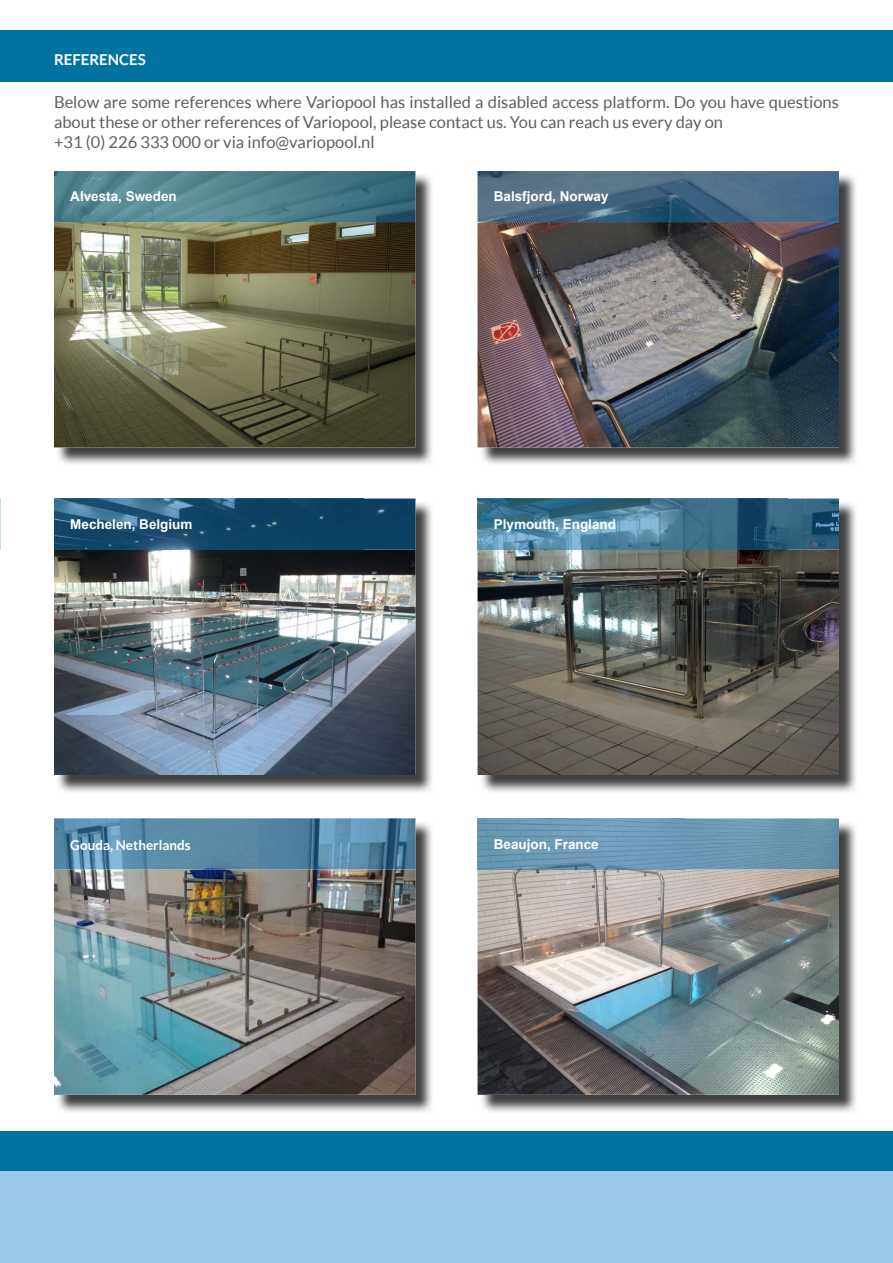
<style>
.page{position:relative;width:893px;height:1263px;background:#fff}
.page>*{position:absolute;margin:0;border:0;box-sizing:border-box;transform-origin:0 0}
.t1{font:16.5px/19.8px "Lato";color:#5f5e5e}
.t2{font:700 15px "Lato";color:#fffffe}
.t3{font:700 13.5px "Arial";color:#fffffe}
.t4{font:700 13.5px "Lato";color:#fffffe}
</style>
<div class="page">
<div style="left:0;top:1132px;width:893px;height:40px;background:#0073a3"></div>
<div style="left:0;top:1172px;width:893px;height:91px;background:#99c7e6"></div>
<div style="left:0;top:31px;width:893px;height:51px;background:#0073a3"></div>
<img style="left:482px;top:823px;width:374px;height:289px">
<img style="left:477px;top:869px;width:362px;height:226px">
<img style="left:477px;top:818px;width:362px;height:51px">
<img style="left:58px;top:501px;width:374px;height:291px">
<img style="left:54px;top:550px;width:361px;height:225px">
<img style="left:54px;top:499px;width:361px;height:51px">
<img style="left:482px;top:503px;width:374px;height:289px">
<img style="left:477px;top:550px;width:362px;height:225px">
<img style="left:477px;top:499px;width:362px;height:51px">
<img style="left:56px;top:173px;width:376px;height:291px">
<img style="left:54px;top:222px;width:361px;height:225px">
<img style="left:54px;top:171px;width:361px;height:51px">
<img style="left:58px;top:820px;width:374px;height:292px">
<img style="left:54px;top:869px;width:361px;height:226px">
<img style="left:54px;top:818px;width:361px;height:51px">
<img style="left:480px;top:175px;width:376px;height:289px">
<img style="left:477px;top:222px;width:362px;height:225px">
<img style="left:477px;top:171px;width:362px;height:51px">
<p class="t2" style="left:54px;top:51px;width:93px">REFERENCES</p>
<p class="t1" style="left:54px;top:92px;width:786px">Below are some references where Variopool has installed a disabled access platform. Do you have questions about these or other references of Variopool, please contact us. You can reach us every day on<br>+31 (0) 226 333 000 or via info@variopool.nl</p>
<p class="t3" style="left:70px;top:188px;width:108px">Alvesta, Sweden</p>
<p class="t3" style="left:494px;top:188px;width:116px">Balsfjord, Norway</p>
<p class="t3" style="left:70px;top:515px;width:124px">Mechelen, Belgium</p>
<p class="t3" style="left:494px;top:515px;width:124px">Plymouth, England</p>
<p class="t4" style="left:70px;top:837px;width:122px">Gouda, Netherlands</p>
<p class="t3" style="left:494px;top:835px;width:107px">Beaujon, France</p>
</div>
